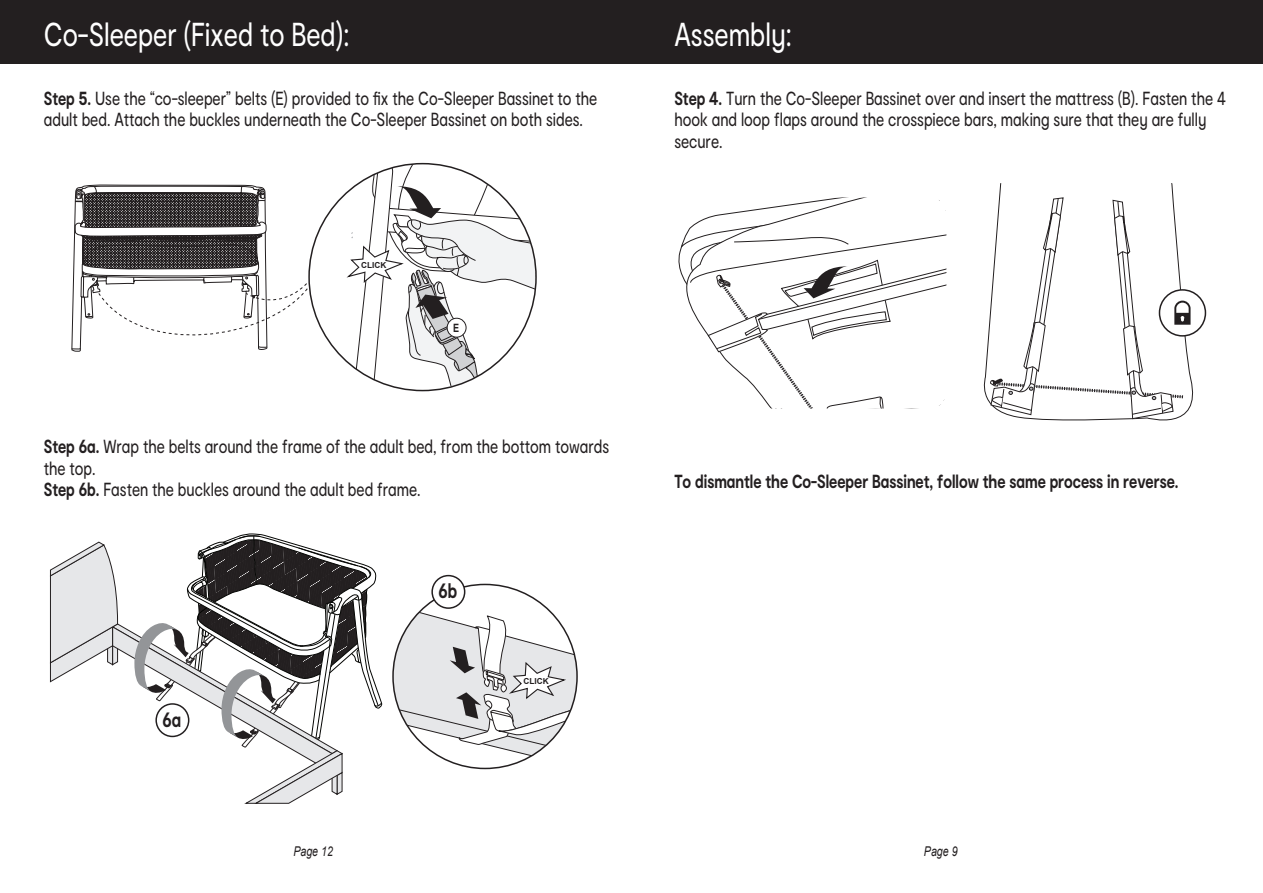
<style>
.page{position:relative;width:1263px;height:893px;background:#fff}
.page>*{position:absolute;margin:0;border:0;box-sizing:border-box;transform-origin:0 0}
.t1{font:31.5px "Anko Moderat";color:#fff;scale:.79 1}
.t2{font:700 19.65px "Anko Moderat";color:#231f20;scale:.79 1}
.t3{font:18px/21.6px "Anko Moderat";color:#231f20;scale:.79 1}
.t4{font:700 18px "Anko Moderat";color:#231f20;scale:.79 1}
.t5{font:italic 13.5px "Arial";color:#231f20;scale:.79 1}
.t6{font:700 11.55px "Arial";color:#231f20;scale:.79 1}
.t7{font:700 8.25px "Arial";color:#231f20}
.s1{font-weight:700}
</style>
<div class="page">
<div style="left:0;top:0;width:1263px;height:64px;background:#231f20"></div>
<svg style="left:344px;top:164px;width:192px;height:222px"></svg>
<svg style="left:50px;top:534px;width:332px;height:270px"></svg>
<div style="left:156px;top:704px;width:33px;height:32px;background:#fff;border-radius:50%"></div>
<div style="left:155px;top:703px;width:34px;height:34px;border:2px solid #231f20;border-radius:50%"></div>
<svg style="left:393px;top:593px;width:184px;height:175px"></svg>
<div style="left:432px;top:576px;width:33px;height:32px;background:#fff;border-radius:50%"></div>
<div style="left:431px;top:575px;width:34px;height:34px;border:2px solid #231f20;border-radius:50%"></div>
<svg style="left:678px;top:197px;width:268px;height:138px"></svg>
<svg style="left:707px;top:251px;width:239px;height:157px"></svg>
<svg style="left:983px;top:183px;width:220px;height:238px"></svg>
<div style="left:1159px;top:290px;width:46px;height:46px;background:#fff;border-radius:50%"></div>
<div style="left:1159px;top:289px;width:47px;height:48px;border:2px solid #231f20;border-radius:50%"></div>
<svg style="left:990px;top:197px;width:200px;height:222px"></svg>
<svg style="left:83px;top:184px;width:172px;height:2px"></svg>
<svg style="left:71px;top:186px;width:237px;height:166px"></svg>
<h1 class="t1" style="left:44px;top:14px;width:388px">Co-Sleeper (Fixed to Bed):</h1>
<p class="t3" style="left:44px;top:88px;width:702px"><span class="s1">Step 5.</span> Use the “co-sleeper” belts (E) provided to fix the Co-Sleeper Bassinet to the adult bed. Attach the buckles underneath the Co-Sleeper Bassinet on both sides.</p>
<p class="t7" style="left:361px;top:259px;width:27px">CLICK</p>
<p class="t6" style="left:453px;top:319px;width:9px">E</p>
<p class="t3" style="left:44px;top:436px;width:717px"><span class="s1">Step 6a.</span> Wrap the belts around the frame of the adult bed, from the bottom towards the top.<br><span class="s1">Step 6b.</span> Fasten the buckles around the adult bed frame.</p>
<p class="t2" style="left:163px;top:707px;width:25px">6a</p>
<p class="t5" style="left:293px;top:842px;width:52px">Page 12</p>
<p class="t2" style="left:438px;top:578px;width:25px">6b</p>
<p class="t7" style="left:523px;top:676px;width:27px">CLICK</p>
<h1 class="t1" style="left:674px;top:14px;width:150px">Assembly:</h1>
<p class="t3" style="left:674px;top:88px;width:699px"><span class="s1">Step 4.</span> Turn the Co-Sleeper Bassinet over and insert the mattress (B). Fasten the 4 hook and loop flaps around the crosspiece bars, making sure that they are fully secure.</p>
<p class="t4" style="left:674px;top:469px;width:640px">To dismantle the Co-Sleeper Bassinet, follow the same process in reverse.</p>
<p class="t5" style="left:924px;top:842px;width:44px">Page 9</p>
</div>
